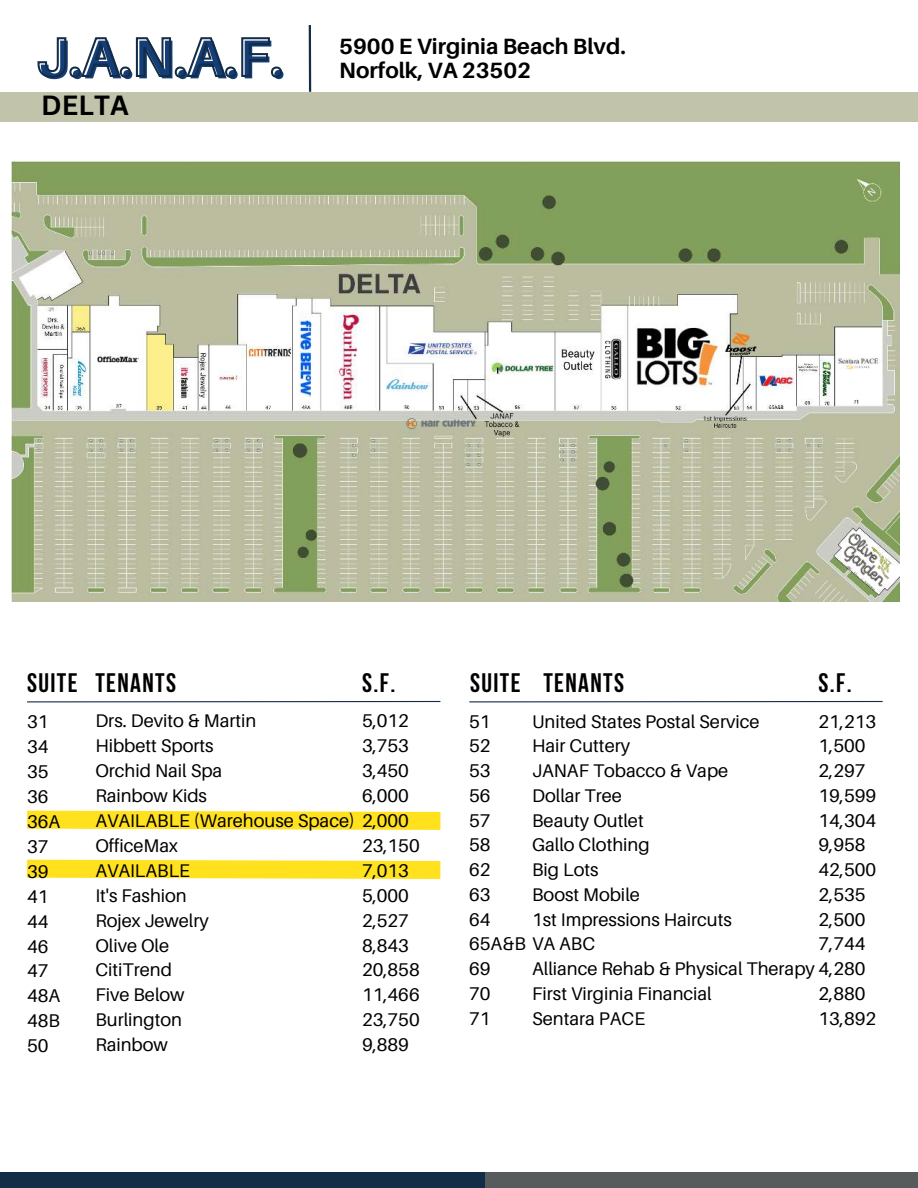
<style>
.page{position:relative;width:918px;height:1188px;background:#fff}
.page>*{position:absolute;margin:0;border:0;box-sizing:border-box;transform-origin:0 0}
.t1{font:700 54.75px "Aileron";color:#153e78}
.t2{font:700 27px "Canva Sans";color:#000}
.t3{font:700 26.7px "Bebas Neue";letter-spacing:.05em;color:#000}
.t4{font:700 22.05px/23.7px "Aileron";color:#000}
.t5{font:18.45px/24.9px "Aileron";color:#000}
.t6{font:18.3px/24.9px "Aileron";color:#000}
.s1{font-size:18.45px}
.s2{font-size:18.3px}
</style>
<div class="page">
<div style="left:0;top:1172px;width:485px;height:16px;background:#142d47"></div>
<div style="left:485px;top:1172px;width:433px;height:16px;background:#575b5b"></div>
<svg style="left:37px;top:37px;width:246px;height:41px"></svg>
<hr style="left:309px;top:25px;width:2px;height:67px;background:#142d47">
<hr style="left:27px;top:701px;width:413px;height:1px;background:#142d47">
<div style="left:0;top:92px;width:918px;height:30px;background:#c1c4aa"></div>
<svg style="left:27px;top:810px;width:414px;height:20px;background:#ffe334"></svg>
<hr style="left:469px;top:701px;width:414px;height:1px;background:#142d47">
<img style="left:12px;top:161px;width:888px;height:440px">
<img style="left:831px;top:529px;width:68px;height:65px">
<svg style="left:27px;top:859px;width:414px;height:20px;background:#ffe334"></svg>
<h1 class="t1" style="left:38px;top:29px;width:249px">J.A.N.A.F.</h1>
<h2 class="t2" style="left:41px;top:89px;width:89px">DELTA</h2>
<p class="t4" style="left:339px;top:35px;width:288px">5900 E Virginia Beach Blvd.<br>Norfolk, VA 23502</p>
<h3 class="t3" style="left:27px;top:668px;width:52px">SUITE</h3>
<p class="t5" style="left:27px;top:709px;width:35px">31<br>34<br>35<br>36<br>36A<br>37<br>39<br>41<br>44<br>46<br>47<br>48A<br>48B<br>50</p>
<h3 class="t3" style="left:95px;top:668px;width:82px">TENANTS</h3>
<h3 class="t3" style="left:819px;top:668px;width:35px">S.F.</h3>
<h3 class="t3" style="left:362px;top:668px;width:35px">S.F.</h3>
<h3 class="t3" style="left:470px;top:668px;width:52px">SUITE</h3>
<p class="t5" style="left:469px;top:709px;width:23px;text-align:justify">51<br>52<br>53<br>56<br>57<br>58<br>62<br>63<br>64</p>
<p class="t5" style="left:469px;top:957px;width:23px;text-align:justify">69<br>70<br>71</p>
<h3 class="t3" style="left:543px;top:668px;width:82px">TENANTS</h3>
<p class="t5" style="left:362px;top:708px;width:48px;text-align:justify">5,012<br>3,753<br>3,450<br>6,000</p>
<p class="t6" style="left:95px;top:808px;width:315px">AVAILABLE (Warehouse Space) <span class="s1">2,000</span></p>
<p class="t5" style="left:362px;top:833px;width:59px">23,150<br>7,013<br>5,000<br>2,527<br>8,843<br>20,858<br>11,466<br>23,750<br>9,889</p>
<p class="t6" style="left:95px;top:708px;width:163px">Drs. Devito &amp; Martin<br>Hibbett Sports<br>Orchid Nail Spa<br>Rainbow Kids</p>
<p class="t6" style="left:95px;top:833px;width:115px">OfficeMax<br>AVAILABLE<br>It's Fashion<br>Rojex Jewelry<br>Olive Ole<br>CitiTrend<br>Five Below<br>Burlington<br>Rainbow</p>
<p class="t6" style="left:532px;top:709px;width:229px">United States Postal Service<br>Hair Cuttery<br>JANAF Tobacco &amp; Vape<br>Dollar Tree<br>Beauty Outlet<br>Gallo Clothing<br>Big Lots<br>Boost Mobile<br>1st Impressions Haircuts</p>
<p class="t5" style="left:469px;top:932px;width:127px">65A&amp;B <span class="s2">VA ABC</span></p>
<p class="t6" style="left:532px;top:981px;width:181px">First Virginia Financial<br>Sentara PACE</p>
<p class="t5" style="left:819px;top:709px;width:59px">21,213<br>1,500<br>2,297<br>19,599<br>14,304<br>9,958<br>42,500<br>2,535<br>2,500<br>7,744</p>
<p class="t6" style="left:532px;top:957px;width:335px">Alliance Rehab &amp; Physical Therapy <span class="s1">4,280</span></p>
<p class="t5" style="left:819px;top:981px;width:59px">2,880<br>13,892</p>
</div>
